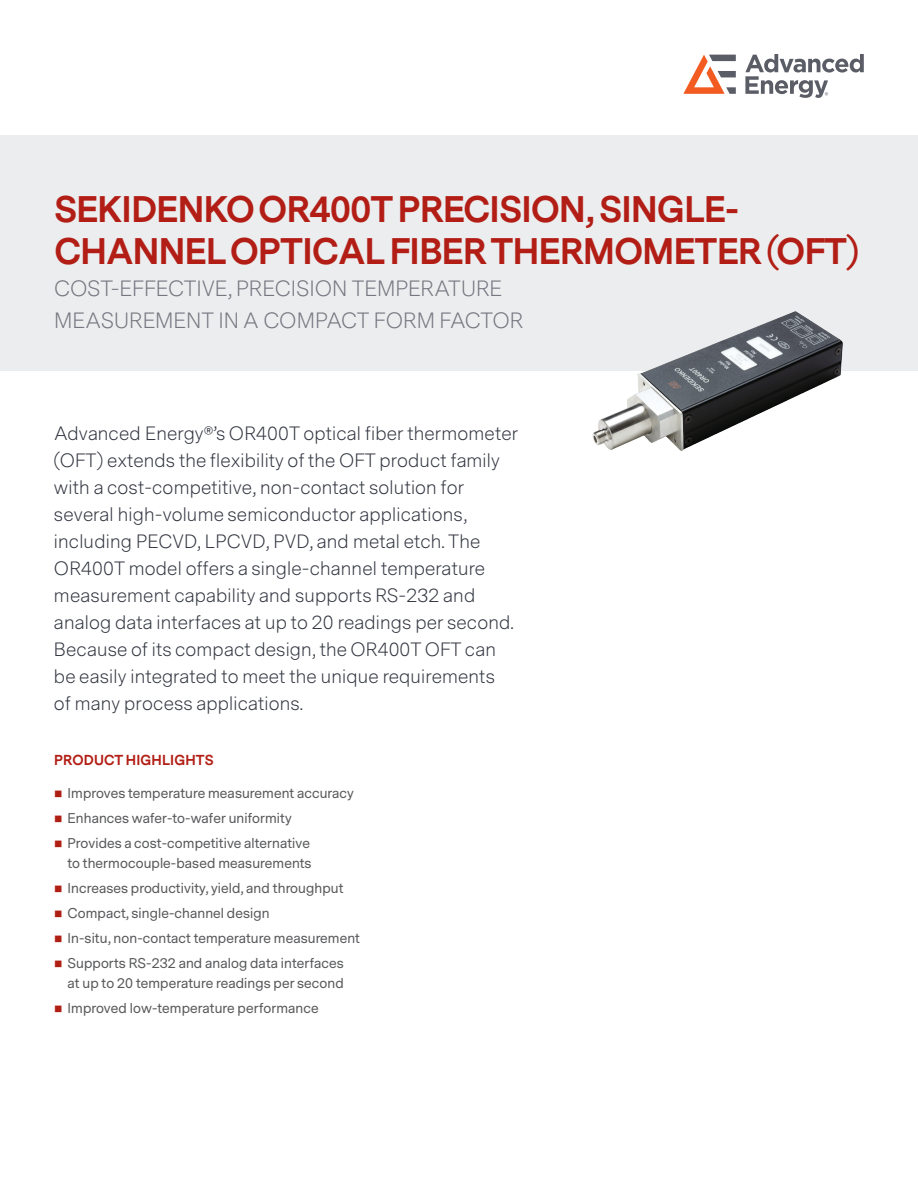
<style>
.page{position:relative;width:918px;height:1188px;background:#fff}
.page>*{position:absolute;margin:0;border:0;box-sizing:border-box;transform-origin:0 0}
.t1{font:700 34.5px/41.7px "Messina Sans";letter-spacing:-.015em;color:#b21e15}
.TitleSub{font:300 20.55px/31.5px "Messina Sans";letter-spacing:-.005em;color:#75767f}
.Cover_Heading{font:300 18px/27px "Messina Sans";letter-spacing:.01em;color:#323640}
.Cover_Heading-2{font:700 13.5px "Messina Sans";letter-spacing:.01em;color:#b21e15}
.Bulleted{font:13.2px/19.8px "Messina Sans";letter-spacing:.01em;color:#57585a;text-align:right}
.s1{color:#b01f14}
</style>
<div class="page">
<div style="left:0;top:136px;width:918px;height:235px;background:#ebedef"></div>
<svg style="left:683px;top:55px;width:53px;height:39px"></svg>
<svg style="left:745px;top:54px;width:119px;height:44px"></svg>
<img style="left:592px;top:311px;width:251px;height:140px">
<p class="t1" style="left:54px;top:190px;width:806px">SEKIDENKOOR400T PRECISION, SINGLE-<br>CHANNELOPTICALFIBERTHERMOMETER (OFT)</p>
<p class="TitleSub" style="left:54px;top:274px;width:471px">COST-EFFECTIVE, PRECISION TEMPERATURE<br>MEASUREMENT IN A COMPACT FORM FACTOR</p>
<p class="Cover_Heading" style="left:54px;top:420px;width:466px">Advanced Energy®’s OR400T optical fiber thermometer (OFT) extends the flexibility of the OFT product family with a cost-competitive, non-contact solution for several high-volume semiconductor applications, including PECVD, LPCVD, PVD, and metal etch. The OR400T model offers a single-channel temperature measurement capability and supports RS-232 and analog data interfaces at up to 20 readings per second.<br>Because of its compact design, the OR400T OFT can be easily integrated to meet the unique requirements<br>of many process applications.</p>
<p class="Cover_Heading-2" style="left:54px;top:750px;width:161px">PRODUCT HIGHLIGHTS</p>
<p class="Bulleted" style="left:54px;top:783px;width:301px"><span class="s1">■</span> Improves temperature measurement accuracy</p>
<p class="Bulleted" style="left:54px;top:809px;width:239px"><span class="s1">■</span> Enhances wafer-to-wafer uniformity</p>
<p class="Bulleted" style="left:54px;top:834px;width:259px"><span class="s1">■</span> Provides a cost-competitive alternative to thermocouple-based measurements</p>
<p class="Bulleted" style="left:54px;top:879px;width:291px"><span class="s1">■</span> Increases productivity, yield, and throughput</p>
<p class="Bulleted" style="left:54px;top:904px;width:217px"><span class="s1">■</span> Compact, single-channel design</p>
<p class="Bulleted" style="left:54px;top:929px;width:308px"><span class="s1">■</span> In-situ, non-contact temperature measurement</p>
<p class="Bulleted" style="left:54px;top:954px;width:291px"><span class="s1">■</span> Supports RS-232 and analog data interfaces at up to 20 temperature readings per second</p>
<p class="Bulleted" style="left:54px;top:999px;width:266px"><span class="s1">■</span> Improved low-temperature performance</p>
</div>
